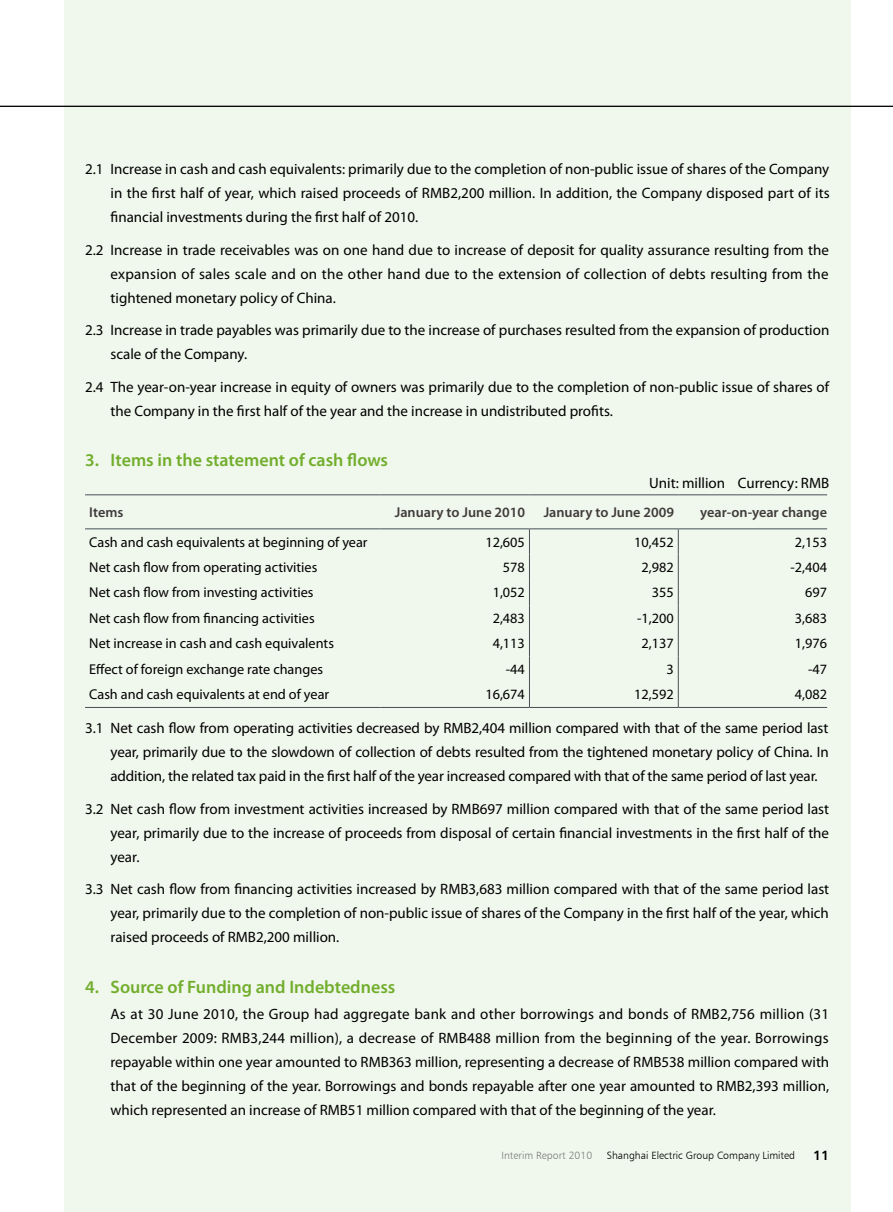
<style>
.page{position:relative;width:893px;height:1212px;background:#fff}
.page>*{position:absolute;margin:0;border:0;box-sizing:border-box;transform-origin:0 0}
.t1{font:600 18px "Myriad Pro";color:#72ae2d}
.t2{font:15px/24px "Myriad Pro";color:#000;text-align:justify}
.t3{font:14.25px "Myriad Pro";color:#000}
.t4{font:600 14.25px "Myriad Pro";color:#3f3b3a}
.t5{font:13.5px "Humanist 777 BT Bold B";color:#000}
.t6{font:10.5px "Humanist 777 BT Light B";color:#000}
.t7{font:10.5px "Humanist 777 BT Light B";color:#7d7d7d}
</style>
<div class="page">
<div style="left:64px;top:0;width:786px;height:1212px;background:#f0f7ec"></div>
<hr style="left:85px;top:707px;width:296px;height:1px;background:#485157">
<hr style="left:381px;top:707px;width:148px;height:1px;background:#485157">
<hr style="left:529px;top:707px;width:149px;height:1px;background:#485157">
<hr style="left:678px;top:707px;width:149px;height:1px;background:#485157">
<svg style="left:529px;top:529px;width:1px;height:178px"></svg>
<svg style="left:678px;top:529px;width:1px;height:178px"></svg>
<hr style="left:85px;top:494px;width:296px;height:1px;background:#485157">
<hr style="left:381px;top:494px;width:148px;height:1px;background:#485157">
<hr style="left:529px;top:494px;width:149px;height:1px;background:#485157">
<hr style="left:678px;top:494px;width:149px;height:1px;background:#485157">
<hr style="left:85px;top:528px;width:296px;height:1px;background:#485157">
<hr style="left:381px;top:528px;width:148px;height:1px;background:#485157">
<hr style="left:529px;top:528px;width:149px;height:1px;background:#485157">
<hr style="left:678px;top:528px;width:149px;height:1px;background:#485157">
<hr style="left:0;top:106px;width:893px;height:1px;background:#000">
<p class="t2" style="left:111px;top:157px;width:721px;text-indent:-26px">2.1 Increase in cash and cash equivalents: primarily due to the completion of non-public issue of shares of the Company in the first half of year, which raised proceeds of RMB2,200 million. In addition, the Company disposed part of its financial investments during the first half of 2010.</p>
<p class="t2" style="left:111px;top:237px;width:720px;text-indent:-26px">2.2 Increase in trade receivables was on one hand due to increase of deposit for quality assurance resulting from the expansion of sales scale and on the other hand due to the extension of collection of debts resulting from the tightened monetary policy of China.</p>
<p class="t2" style="left:111px;top:318px;width:720px;text-indent:-26px">2.3 Increase in trade payables was primarily due to the increase of purchases resulted from the expansion of production scale of the Company.</p>
<p class="t2" style="left:111px;top:374px;width:720px;text-indent:-26px">2.4 The year-on-year increase in equity of owners was primarily due to the completion of non-public issue of shares of the Company in the first half of the year and the increase in undistributed profits.</p>
<p class="t1" style="left:85px;top:449px;width:305px">3. Items in the statement of cash flows</p>
<p class="t2" style="left:649px;top:470px;width:181px">Unit: million Currency: RMB</p>
<p class="t4" style="left:89px;top:503px;width:36px">Items</p>
<p class="t4" style="left:395px;top:503px;width:132px">January to June 2010</p>
<p class="t4" style="left:544px;top:503px;width:132px">January to June 2009</p>
<p class="t4" style="left:700px;top:503px;width:128px">year-on-year change</p>
<p class="t3" style="left:89px;top:533px;width:280px">Cash and cash equivalents at beginning of year</p>
<p class="t3" style="left:485px;top:533px;width:41px">12,605</p>
<p class="t3" style="left:634px;top:533px;width:41px">10,452</p>
<p class="t3" style="left:795px;top:533px;width:34px">2,153</p>
<p class="t3" style="left:89px;top:558px;width:230px">Net cash flow from operating activities</p>
<p class="t3" style="left:503px;top:558px;width:23px">578</p>
<p class="t3" style="left:641px;top:558px;width:34px">2,982</p>
<p class="t3" style="left:790px;top:558px;width:38px">-2,404</p>
<p class="t3" style="left:89px;top:584px;width:226px">Net cash flow from investing activities</p>
<p class="t3" style="left:493px;top:584px;width:34px">1,052</p>
<p class="t3" style="left:652px;top:584px;width:23px">355</p>
<p class="t3" style="left:805px;top:584px;width:23px">697</p>
<p class="t3" style="left:89px;top:609px;width:227px">Net cash flow from financing activities</p>
<p class="t3" style="left:493px;top:609px;width:34px">2,483</p>
<p class="t3" style="left:637px;top:609px;width:38px">-1,200</p>
<p class="t3" style="left:795px;top:609px;width:34px">3,683</p>
<p class="t3" style="left:89px;top:635px;width:246px">Net increase in cash and cash equivalents</p>
<p class="t3" style="left:493px;top:635px;width:34px">4,113</p>
<p class="t3" style="left:641px;top:635px;width:34px">2,137</p>
<p class="t3" style="left:795px;top:635px;width:34px">1,976</p>
<p class="t3" style="left:89px;top:660px;width:235px">Effect of foreign exchange rate changes</p>
<p class="t3" style="left:506px;top:660px;width:20px">-44</p>
<p class="t3" style="left:666px;top:660px;width:9px">3</p>
<p class="t3" style="left:808px;top:660px;width:20px">-47</p>
<p class="t3" style="left:89px;top:686px;width:241px">Cash and cash equivalents at end of year</p>
<p class="t3" style="left:485px;top:686px;width:41px">16,674</p>
<p class="t3" style="left:634px;top:686px;width:41px">12,592</p>
<p class="t3" style="left:795px;top:686px;width:34px">4,082</p>
<p class="t2" style="left:111px;top:716px;width:720px;text-indent:-26px">3.1 Net cash flow from operating activities decreased by RMB2,404 million compared with that of the same period last year, primarily due to the slowdown of collection of debts resulted from the tightened monetary policy of China. In addition, the related tax paid in the first half of the year increased compared with that of the same period of last year.</p>
<p class="t2" style="left:111px;top:796px;width:720px;text-indent:-26px">3.2 Net cash flow from investment activities increased by RMB697 million compared with that of the same period last year, primarily due to the increase of proceeds from disposal of certain financial investments in the first half of the year.</p>
<p class="t2" style="left:111px;top:877px;width:720px;text-indent:-26px">3.3 Net cash flow from financing activities increased by RMB3,683 million compared with that of the same period last year, primarily due to the completion of non-public issue of shares of the Company in the first half of the year, which raised proceeds of RMB2,200 million.</p>
<p class="t1" style="left:85px;top:975px;width:312px">4. Source of Funding and Indebtedness</p>
<p class="t2" style="left:111px;top:1001px;width:720px">As at 30 June 2010, the Group had aggregate bank and other borrowings and bonds of RMB2,756 million (31<br>December 2009: RMB3,244 million), a decrease of RMB488 million from the beginning of the year. Borrowings repayable within one year amounted to RMB363 million, representing a decrease of RMB538 million compared with that of the beginning of the year. Borrowings and bonds repayable after one year amounted to RMB2,393 million, which represented an increase of RMB51 million compared with that of the beginning of the year.</p>
<p class="t7" style="left:501px;top:1149px;width:92px">Interim Report 2010</p>
<p class="t6" style="left:607px;top:1149px;width:190px">Shanghai Electric Group Company Limited</p>
<p class="t5" style="left:813px;top:1147px;width:18px">11</p>
</div>
